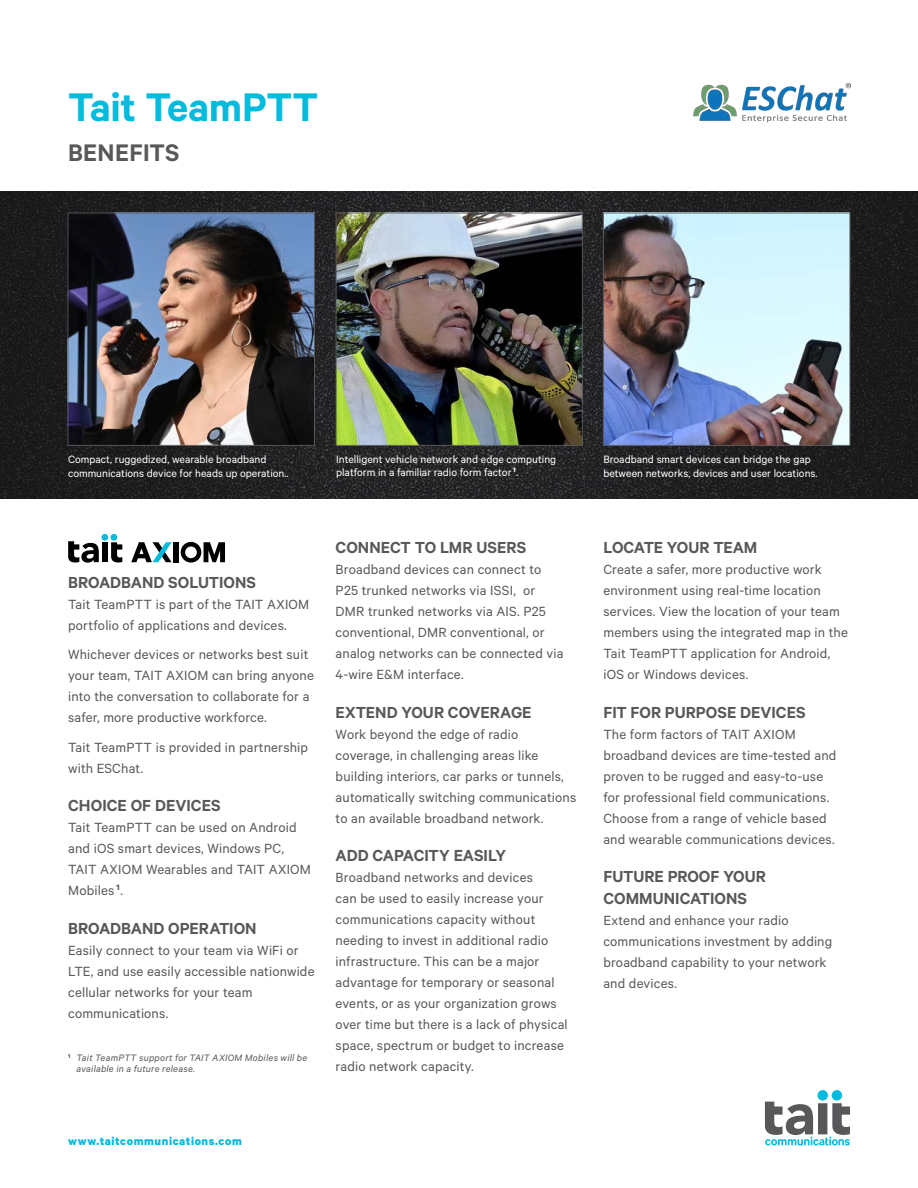
<style>
.page{position:relative;width:918px;height:1188px;background:#fff}
.page>*{position:absolute;margin:0;border:0;box-sizing:border-box;transform-origin:0 0}
.t1{font:600 45px "Calibre";letter-spacing:-.01em;color:#02bbdf}
.Heading_charcoal{font:600 27px "Calibre";letter-spacing:.01em;color:#57585a}
.Sub_Heading_All_caps{font:600 18px/21.6px "Calibre";color:#57585a}
.Body_regular{font:15px/21px "Calibre";letter-spacing:.01em;color:#57585a}
.t2{font:700 12.75px "Calibre";letter-spacing:.045em;color:#02bbdf}
.Label_8pt{font:12px/13.5px "Calibre";color:#fff}
.Note{font:italic 10.5px/10.5px "Calibre";letter-spacing:.02em;color:#57585a}
</style>
<div class="page">
<img style="left:0;top:191px;width:918px;height:308px">
<svg style="left:765px;top:1090px;width:85px;height:55px"></svg>
<div style="left:111px;top:534px;width:6px;height:7px;background:#02bbdf;border-radius:50%"></div>
<div style="left:102px;top:534px;width:6px;height:7px;background:#02bbdf;border-radius:50%"></div>
<div style="left:102px;top:542px;width:6px;height:20px;background:#010101"></div>
<svg style="left:68px;top:541px;width:31px;height:22px"></svg>
<svg style="left:111px;top:542px;width:11px;height:21px"></svg>
<div style="left:173px;top:542px;width:5px;height:20px;background:#010101"></div>
<svg style="left:181px;top:542px;width:44px;height:21px"></svg>
<svg style="left:131px;top:542px;width:41px;height:20px"></svg>
<img style="left:693px;top:82px;width:157px;height:41px">
<img style="left:605px;top:215px;width:243px;height:229px">
<div style="left:603px;top:213px;width:247px;height:233px;border:1px solid #57585a"></div>
<img style="left:338px;top:215px;width:243px;height:229px">
<div style="left:336px;top:213px;width:247px;height:233px;border:1px solid #57585a"></div>
<img style="left:70px;top:215px;width:243px;height:229px">
<div style="left:68px;top:213px;width:247px;height:233px;border:1px solid #57585a"></div>
<h1 class="t1" style="left:68px;top:80px;width:252px">Tait TeamPTT</h1>
<p class="Heading_charcoal" style="left:68px;top:137px;width:113px">BENEFITS</p>
<p class="Label_8pt" style="left:336px;top:452px;width:222px">Intelligent vehicle network and edge computing platform in a familiar radio form factor <sup>1</sup>.</p>
<p class="Label_8pt" style="left:68px;top:452px;width:222px">Compact, ruggedized, wearable broadband communications device for heads up operation..</p>
<p class="Label_8pt" style="left:603px;top:452px;width:216px">Broadband smart devices can bridge the gap between networks, devices and user locations.</p>
<p class="Sub_Heading_All_caps" style="left:68px;top:571px;width:189px">BROADBAND SOLUTIONS</p>
<p class="Body_regular" style="left:68px;top:593px;width:243px">Tait TeamPTT is part of the TAIT AXIOM portfolio of applications and devices.</p>
<p class="Body_regular" style="left:68px;top:643px;width:247px">Whichever devices or networks best suit your team, TAIT AXIOM can bring anyone into the conversation to collaborate for a safer, more productive workforce.</p>
<p class="Body_regular" style="left:68px;top:736px;width:241px">Tait TeamPTT is provided in partnership with ESChat.</p>
<p class="Sub_Heading_All_caps" style="left:68px;top:794px;width:154px">CHOICE OF DEVICES</p>
<p class="Body_regular" style="left:68px;top:817px;width:244px">Tait TeamPTT can be used on Android and iOS smart devices, Windows PC,<br>TAIT AXIOM Wearables and TAIT AXIOM<br>Mobiles <sup>1</sup>.</p>
<p class="Sub_Heading_All_caps" style="left:68px;top:917px;width:190px">BROADBAND OPERATION</p>
<p class="Body_regular" style="left:68px;top:939px;width:248px">Easily connect to your team via WiFi or<br>LTE, and use easily accessible nationwide cellular networks for your team communications.</p>
<p class="Note" style="left:77px;top:1052px;width:232px;text-indent:-9px"><sup>1</sup> Tait TeamPTT support for TAIT AXIOM Mobiles will be available in a future release.</p>
<p class="Sub_Heading_All_caps" style="left:336px;top:536px;width:192px">CONNECT TO LMR USERS</p>
<p class="Body_regular" style="left:336px;top:558px;width:229px">Broadband devices can connect to<br>P25 trunked networks via ISSI, or<br>DMR trunked networks via AIS. P25 conventional, DMR conventional, or analog networks can be connected via<br>4-wire E&amp;M interface.</p>
<p class="Sub_Heading_All_caps" style="left:336px;top:701px;width:197px">EXTEND YOUR COVERAGE</p>
<p class="Body_regular" style="left:336px;top:723px;width:242px">Work beyond the edge of radio coverage, in challenging areas like building interiors, car parks or tunnels, automatically switching communications to an available broadband network.</p>
<p class="Sub_Heading_All_caps" style="left:336px;top:844px;width:172px">ADD CAPACITY EASILY</p>
<p class="Body_regular" style="left:336px;top:867px;width:234px">Broadband networks and devices<br>can be used to easily increase your communications capacity without needing to invest in additional radio infrastructure. This can be a major advantage for temporary or seasonal events, or as your organization grows over time but there is a lack of physical space, spectrum or budget to increase radio network capacity.</p>
<p class="t2" style="left:68px;top:1134px;width:175px">www.taitcommunications.com</p>
<p class="Sub_Heading_All_caps" style="left:603px;top:536px;width:156px">LOCATE YOUR TEAM</p>
<p class="Body_regular" style="left:603px;top:558px;width:246px">Create a safer, more productive work environment using real-time location services. View the location of your team members using the integrated map in the Tait TeamPTT application for Android, iOS or Windows devices.</p>
<p class="Sub_Heading_All_caps" style="left:603px;top:701px;width:204px">FIT FOR PURPOSE DEVICES</p>
<p class="Body_regular" style="left:603px;top:723px;width:235px">The form factors of TAIT AXIOM broadband devices are time-tested and proven to be rugged and easy-to-use for professional field communications.<br>Choose from a range of vehicle based and wearable communications devices.</p>
<p class="Sub_Heading_All_caps" style="left:603px;top:865px;width:164px">FUTURE PROOF YOUR<br>COMMUNICATIONS</p>
<p class="Body_regular" style="left:603px;top:909px;width:230px">Extend and enhance your radio communications investment by adding broadband capability to your network and devices.</p>
</div>
